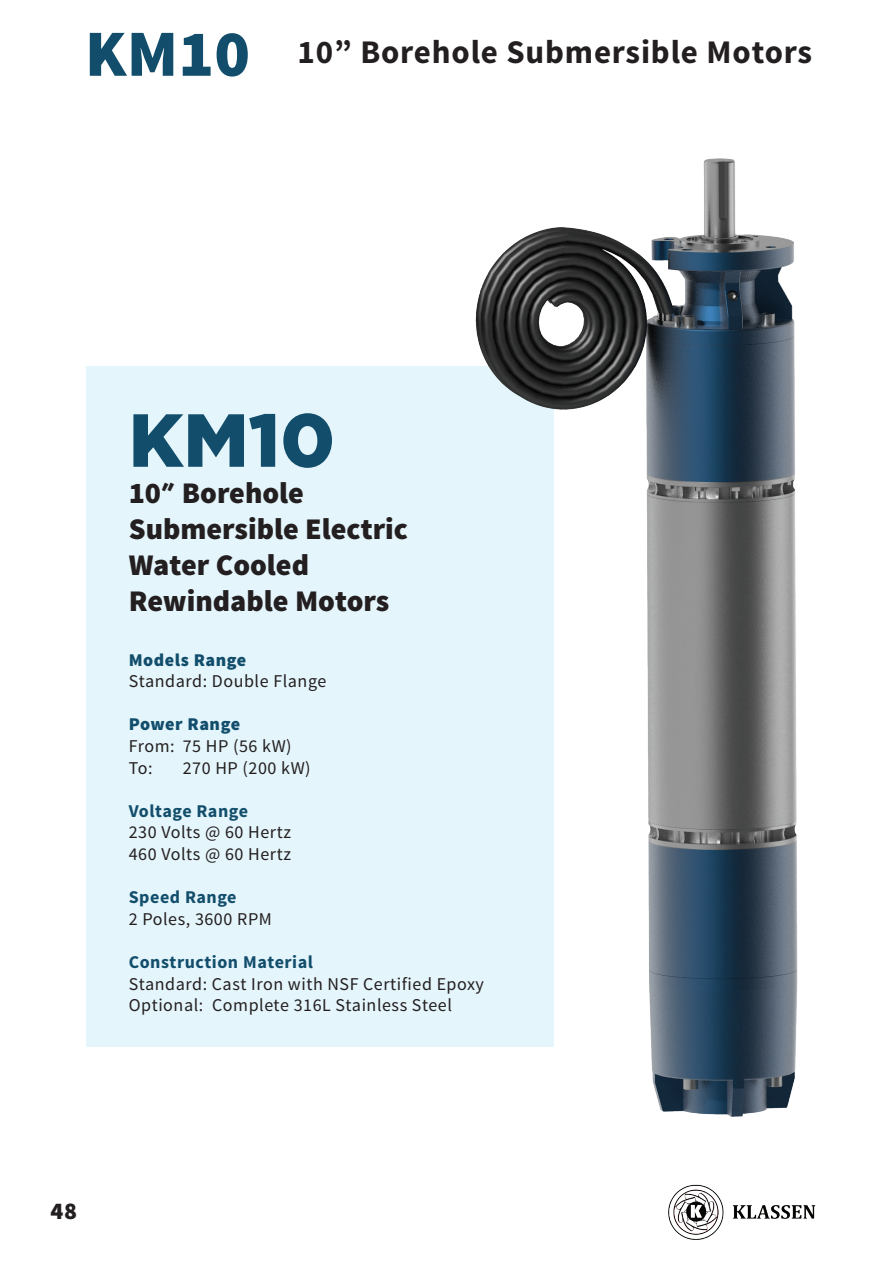
<style>
.page{position:relative;width:893px;height:1263px;background:#fff}
.page>*{position:absolute;margin:0;border:0;box-sizing:border-box;transform-origin:0 0}
.t1{font:900 75px "Gotham";color:#124e6c}
.t2{font:700 33px "Source Sans Pro";letter-spacing:.025em;color:#231f20}
.t3{font:900 30px/36px "Source Sans Pro";color:#231f20}
.t4{font:900 24px "Source Sans Pro";color:#231f20}
.t5{font:18px/21.6px "Source Sans Pro";letter-spacing:.03em;color:#231f20}
.t6{font:700 18px "Source Sans Pro";letter-spacing:.03em;color:#124e6c}
.t7{font:900 18px "Source Sans Pro";letter-spacing:.03em;color:#124e6c}
.s1{font-weight:900;font-size:66px;color:#124e6c}
.s2{font-family:"Castle T";font-weight:700}
</style>
<div class="page">
<img style="left:668px;top:1184px;width:148px;height:56px">
<div style="left:86px;top:366px;width:468px;height:680px;background:#e4f5fb"></div>
<img style="left:466px;top:158px;width:332px;height:959px">
<h2 class="t2" style="left:85px;top:31px;width:729px"><span class="s1">KM10</span> 10” Borehole Submersible Motors</h2>
<h1 class="t1" style="left:129px;top:389px;width:208px">KM10</h1>
<h3 class="t3" style="left:129px;top:476px;width:281px">10<span class="s2">”</span> Borehole<br>Submersible Electric<br>Water Cooled<br>Rewindable Motors</h3>
<p class="t7" style="left:129px;top:648px;width:119px">Models Range</p>
<p class="t5" style="left:129px;top:671px;width:199px">Standard: Double Flange</p>
<p class="t7" style="left:129px;top:713px;width:113px">Power Range</p>
<p class="t5" style="left:129px;top:735px;width:164px">From: 75 HP (56 kW)<br>To:</p>
<p class="t5" style="left:183px;top:757px;width:129px">270 HP (200 kW)</p>
<p class="t6" style="left:129px;top:799px;width:121px">Voltage Range</p>
<p class="t5" style="left:129px;top:822px;width:164px">230 Volts @ 60 Hertz<br>460 Volts @ 60 Hertz</p>
<p class="t6" style="left:129px;top:886px;width:109px">Speed Range</p>
<p class="t5" style="left:129px;top:908px;width:145px">2 Poles, 3600 RPM</p>
<p class="t6" style="left:129px;top:950px;width:186px">Construction Material</p>
<p class="t5" style="left:129px;top:973px;width:357px">Standard: Cast Iron with NSF Certified Epoxy<br>Optional: Complete 316L Stainless Steel</p>
<h3 class="t4" style="left:50px;top:1196px;width:28px">48</h3>
</div>
